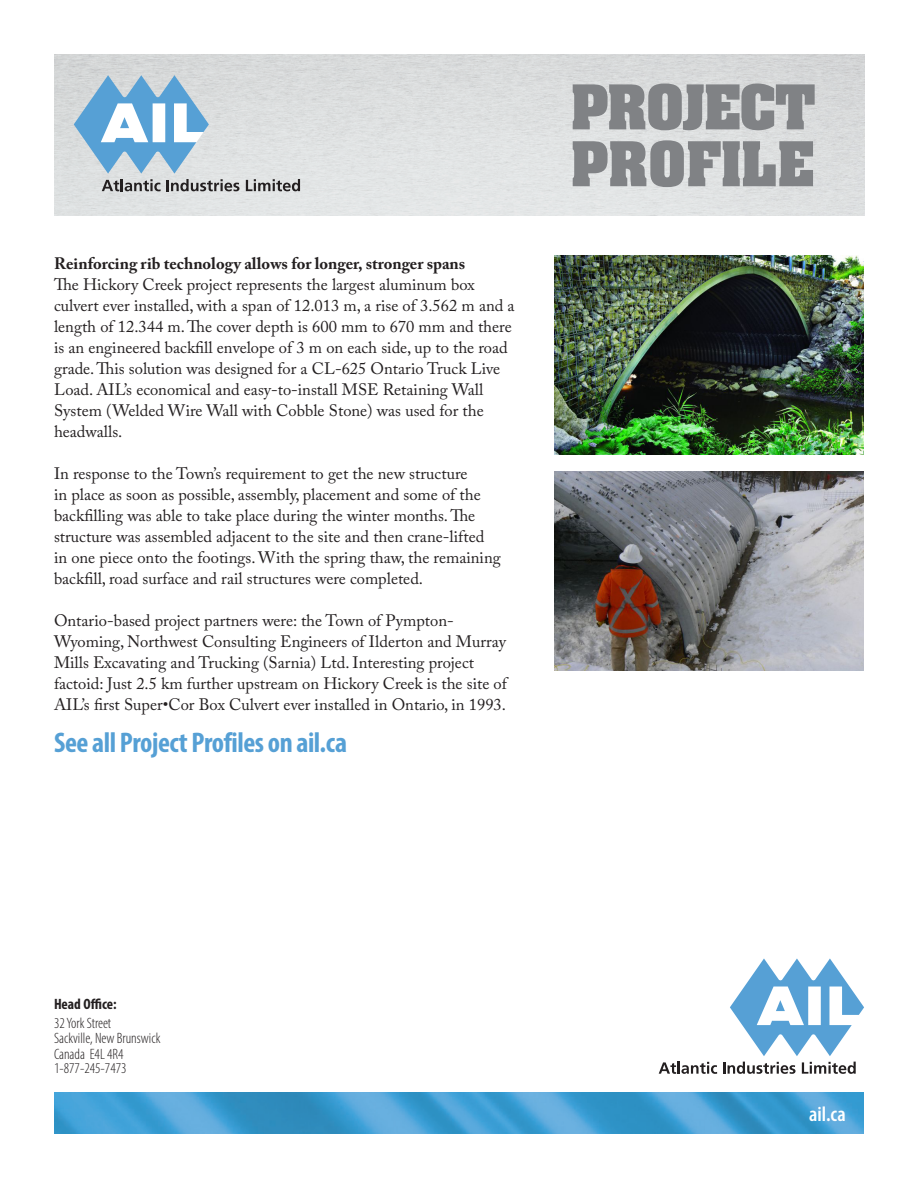
<style>
.page{position:relative;width:918px;height:1188px;background:#fff}
.page>*{position:absolute;margin:0;border:0;box-sizing:border-box;transform-origin:0 0}
.t1{font:700 52.5px/56.8px "Aachen";letter-spacing:-.01em;color:#808285}
.copy{font:700 condensed 28.5px "Myriad Pro";letter-spacing:-.015em;color:#56a0d5}
.t2{font:600 condensed 21px "Myriad Pro";color:#fff}
.copy-2{font:16.5px/21px "Adobe Caslon Pro";color:#231f20}
.Sub_2{font:700 16.5px "Adobe Caslon Pro";color:#231f20}
.t3{font:300 condensed 15px/18.6px "Myriad Pro";color:#231f20}
.s1{font-weight:700}
</style>
<div class="page">
<img style="left:54px;top:54px;width:810px;height:162px">
<svg style="left:246px;top:179px;width:54px;height:12px"></svg>
<svg style="left:74px;top:75px;width:165px;height:116px;background:#aec7d8"></svg>
<svg style="left:659px;top:1062px;width:58px;height:12px"></svg>
<svg style="left:723px;top:1062px;width:73px;height:12px"></svg>
<svg style="left:802px;top:1062px;width:54px;height:12px"></svg>
<svg style="left:730px;top:958px;width:134px;height:98px"></svg>
<img style="left:54px;top:1093px;width:809px;height:41px">
<img style="left:554px;top:256px;width:309px;height:199px">
<img style="left:554px;top:472px;width:309px;height:199px">
<p class="Sub_2" style="left:54px;top:253px;width:413px">Reinforcing rib technology allows for longer, stronger spans</p>
<p class="copy-2" style="left:54px;top:273px;width:462px">The Hickory Creek project represents the largest aluminum box culvert ever installed, with a span of 12.013 m, a rise of 3.562 m and a length of 12.344 m. The cover depth is 600 mm to 670 mm and there is an engineered backfill envelope of 3 m on each side, up to the road grade. This solution was designed for a CL-625 Ontario Truck Live Load. AIL’s economical and easy-to-install MSE Retaining Wall System (Welded Wire Wall with Cobble Stone) was used for the headwalls.</p>
<p class="copy-2" style="left:54px;top:462px;width:448px">In response to the Town’s requirement to get the new structure<br>in place as soon as possible, assembly, placement and some of the backfilling was able to take place during the winter months. The structure was assembled adjacent to the site and then crane-lifted in one piece onto the footings. With the spring thaw, the remaining backfill, road surface and rail structures were completed.</p>
<p class="copy-2" style="left:54px;top:609px;width:454px">Ontario-based project partners were: the Town of Pympton-Wyoming, Northwest Consulting Engineers of Ilderton and Murray Mills Excavating and Trucking (Sarnia) Ltd. Interesting project factoid: Just 2.5 km further upstream on Hickory Creek is the site of AIL’s first Super•Cor Box Culvert ever installed in Ontario, in 1993.</p>
<p class="copy" style="left:54px;top:724px;width:295px">See all Project Profiles on ail.ca</p>
<p class="t1" style="left:571px;top:78px;width:246px">PROJECT<br>PROFILE</p>
<p class="t3" style="left:54px;top:995px;width:64px"><span class="s1">Head Office:<br></span>32 York Street</p>
<p class="t3" style="left:54px;top:1031px;width:108px;line-height:15.5px">Sackville, New Brunswick<br>Canada E4L 4R4</p>
<p class="t3" style="left:54px;top:1059px;width:74px">1-877-245-7473</p>
<p class="t2" style="left:809px;top:1101px;width:38px">ail.ca</p>
</div>
